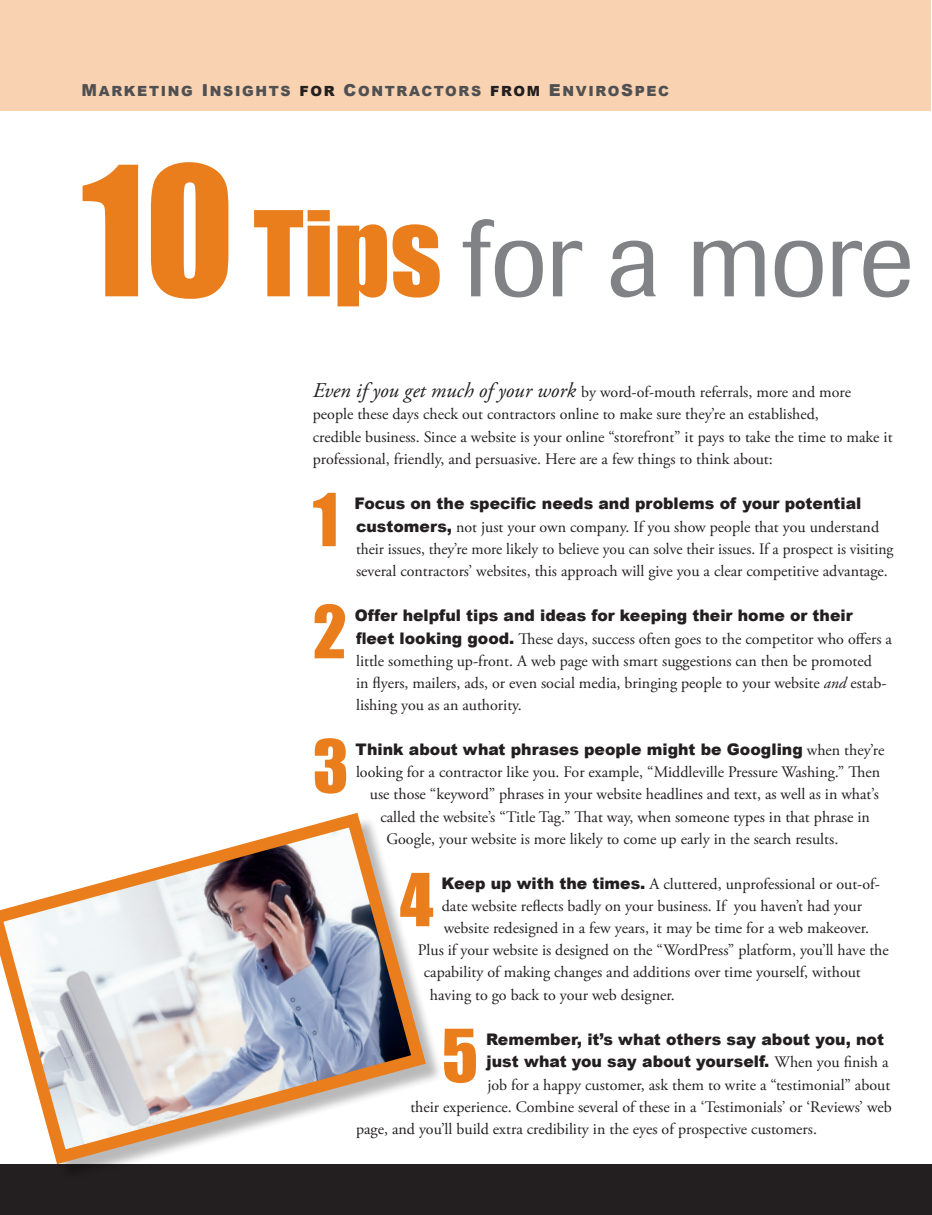
<style>
.page{position:relative;width:932px;height:1215px;background:#fff}
.page>*{position:absolute;margin:0;border:0;box-sizing:border-box;transform-origin:0 0}
.t1{font:109.05px "Imago";letter-spacing:-.02em;color:#808285}
.t2{font:67.5px "Impact";color:#ea7e1d}
.t3{font:15.9px/22.2px "Adobe Garamond Pro";color:#231f20}
.t4{font:900 15.9px/22.8px "Arial";color:#231f20}
.t5{font:14.1px "Arial Black SC850";letter-spacing:.12em;color:#505052}
.s1{font-size:16.5px}
.s2{color:#231f20}
.s3{font-family:"Impact";font-size:166.5px;color:#ea7e1d}
.s4{font-family:"Impact";color:#ea7e1d}
.s5{font-style:italic;font-size:21px}
.s6{font-family:"Arial";font-weight:900}
.s7{font-style:italic}
.s8{font-family:"Adobe Garamond Pro";font-weight:400}
</style>
<div class="page">
<div style="left:0;top:0;width:930px;height:111px;background:#f9d3b1"></div>
<div style="left:0;top:1165px;width:932px;height:50px;background:#231f20"></div>
<div style="left:0;top:816px;width:443px;height:366px;background:#231f20;opacity:.31"></div>
<svg style="left:0;top:812px;width:433px;height:359px"></svg>
<p class="t5" style="left:82px;top:80px;width:587px"><span class="s1">M</span>ARKETING <span class="s1">I</span> NSIGHTS <span class="s2">FOR</span> <span class="s1">C</span>ONTRACTORS <span class="s2">FROM</span> <span class="s1">E</span>NVIRO<span class="s1">S</span>PEC</p>
<h1 class="t1" style="left:82px;top:195px;width:833px"><span class="s3">10</span> <span class="s4">Tips</span> for a more</h1>
<p class="t3" style="left:313px;top:382px;width:581px"><span class="s5">Even if you get much of your work</span> by word-of-mouth referrals, more and more people these days check out contractors online to make sure they’re an established,<br>credible business. Since a website is your online “storefront” it pays to take the time to make it professional, friendly, and persuasive. Here are a few things to think about:</p>
<h2 class="t2" style="left:313px;top:467px;width:27px">1</h2>
<p class="t4" style="left:354px;top:491px;width:508px">Focus on the specific needs and problems of your potential</p>
<p class="t3" style="left:356px;top:516px;width:539px"><span class="s6">customers,</span> not just your own company. If you show people that you understand their issues, they’re more likely to believe you can solve their issues. If a prospect is visiting several contractors’ websites, this approach will give you a clear competitive advantage.</p>
<h2 class="t2" style="left:313px;top:579px;width:35px">2</h2>
<p class="t4" style="left:355px;top:603px;width:499px">Offer helpful tips and ideas for keeping their home or their</p>
<p class="t3" style="left:356px;top:628px;width:537px"><span class="s6">fleet looking good.</span> These days, success often goes to the competitor who offers a little something up-front. A web page with smart suggestions can then be promoted<br>in flyers, mailers, ads, or even social media, bringing people to your website <span class="s7">and</span> estab&shy;lishing you as an authority.</p>
<h2 class="t2" style="left:313px;top:714px;width:37px">3</h2>
<p class="t4" style="left:355px;top:738px;width:530px">Think about what phrases people might be Googling <span class="s8">when they’re</span></p>
<p class="t3" style="left:356px;top:762px;width:525px">looking for a contractor like you. For example, “Middleville Pressure Washing.” Then</p>
<p class="t3" style="left:370px;top:784px;width:510px">use those “keyword” phrases in your website headlines and text, as well as in what’s</p>
<p class="t3" style="left:380px;top:806px;width:491px">called the website’s “Title Tag.” That way, when someone types in that phrase in</p>
<p class="t3" style="left:386px;top:828px;width:453px">Google, your website is more likely to come up early in the search results.</p>
<h2 class="t2" style="left:400px;top:847px;width:35px">4</h2>
<p class="t3" style="left:441px;top:873px;width:440px"><span class="s6">Keep up with the times.</span> A cluttered, unprofessional or out-of-</p>
<p class="t3" style="left:442px;top:895px;width:422px">date website reflects badly on your business. If you haven’t had your</p>
<p class="t3" style="left:444px;top:918px;width:427px">website redesigned in a few years, it may be time for a web makeover.</p>
<p class="t3" style="left:418px;top:940px;width:472px">Plus if your website is designed on the “WordPress” platform, you’ll have the</p>
<p class="t3" style="left:424px;top:962px;width:438px">capability of making changes and additions over time yourself, without</p>
<p class="t3" style="left:430px;top:984px;width:246px">having to go back to your web designer.</p>
<h2 class="t2" style="left:442px;top:1003px;width:38px">5</h2>
<p class="t4" style="left:486px;top:1027px;width:404px">Remember, it’s what others say about you, not just what you say about yourself. <span class="s8">When you finish a</span></p>
<p class="t3" style="left:487px;top:1074px;width:404px">job for a happy customer, ask them to write a “testimonial” about</p>
<p class="t3" style="left:410px;top:1096px;width:483px">their experience. Combine several of these in a ‘Testimonials’ or ‘Reviews’ web</p>
<p class="t3" style="left:356px;top:1118px;width:462px">page, and you’ll build extra credibility in the eyes of prospective customers.</p>
</div>
